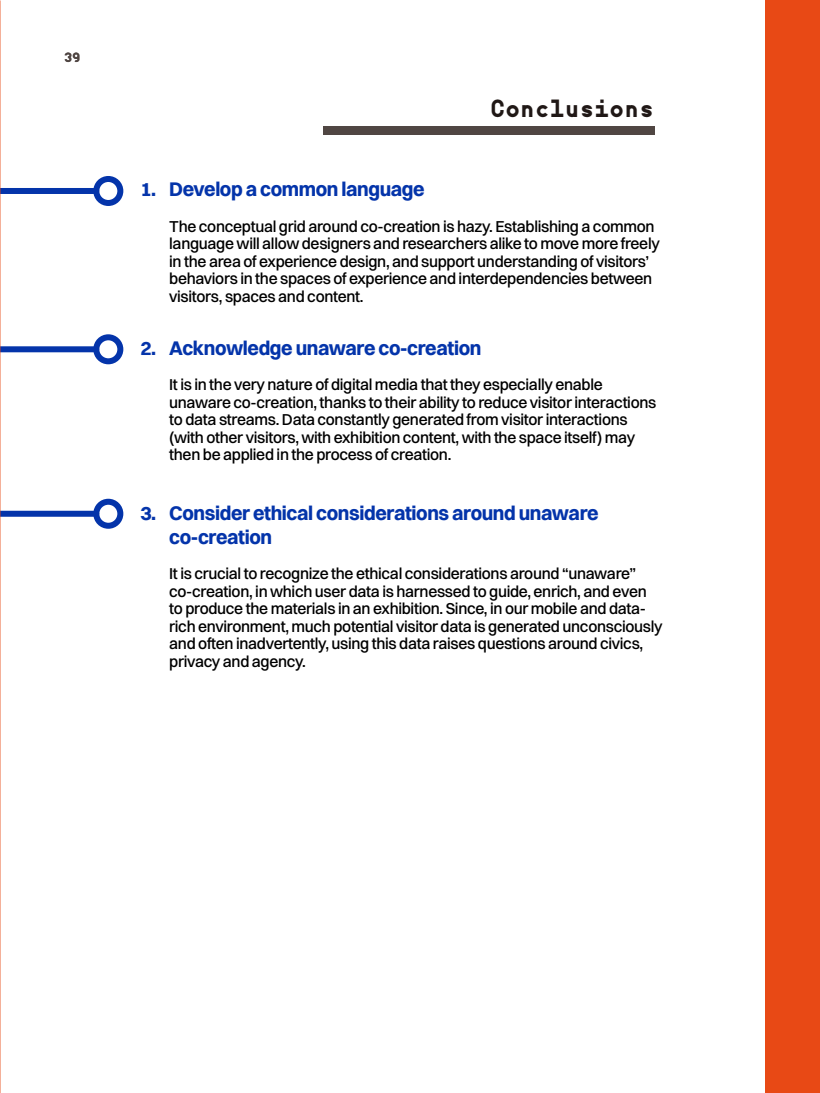
<style>
.page{position:relative;width:820px;height:1093px;background:#fff}
.page>*{position:absolute;margin:0;border:0;box-sizing:border-box;transform-origin:0 0}
.t1{font:900 20.8px "Minimal Mono";letter-spacing:-.02em;color:#201816}
.t2{font:700 20px/24px "Switzer";letter-spacing:-.02em;color:#0434aa}
.t3{font:500 16px/17.6px "Switzer";letter-spacing:-.02em;color:#000}
.t4{font:900 11.2px "Minimal Mono";color:#504643}
</style>
<div class="page">
<div style="left:765px;top:0;width:54px;height:1093px;background:#e84915"></div>
<div style="left:322px;top:126px;width:332px;height:9px;background:#504643"></div>
<div style="left:0;top:188px;width:96px;height:6px;background:#0434aa"></div>
<div style="left:93px;top:176px;width:30px;height:30px;border:6px solid #0434aa;border-radius:50%"></div>
<div style="left:0;top:346px;width:96px;height:6px;background:#0434aa"></div>
<div style="left:93px;top:334px;width:30px;height:30px;border:6px solid #0434aa;border-radius:50%"></div>
<div style="left:0;top:511px;width:96px;height:6px;background:#0434aa"></div>
<div style="left:93px;top:499px;width:30px;height:30px;border:6px solid #0434aa;border-radius:50%"></div>
<p class="t4" style="left:64px;top:54px;width:18px">39</p>
<h1 class="t1" style="left:490px;top:101px;width:166px">Conclusions</h1>
<p class="t2" style="left:140px;top:177px;width:286px">1. Develop a common language</p>
<p class="t3" style="left:169px;top:217px;width:492px">The conceptual grid around co-creation is hazy. Establishing a common language will allow designers and researchers alike to move more freely in the area of experience design, and support understanding of visitors’ behaviors in the spaces of experience and interdependencies between visitors, spaces and content.</p>
<p class="t2" style="left:140px;top:336px;width:342px">2. Acknowledge unaware co-creation</p>
<p class="t3" style="left:169px;top:375px;width:488px">It is in the very nature of digital media that they especially enable unaware co-creation, thanks to their ability to reduce visitor interactions to data streams. Data constantly generated from visitor interactions (with other visitors, with exhibition content, with the space itself) may then be applied in the process of creation.</p>
<p class="t2" style="left:169px;top:500px;width:431px;text-indent:-29px">3. Consider ethical considerations around unaware co-creation</p>
<p class="t3" style="left:169px;top:564px;width:494px">It is crucial to recognize the ethical considerations around “unaware” co-creation, in which user data is harnessed to guide, enrich, and even to produce the materials in an exhibition. Since, in our mobile and data&shy;rich environment, much potential visitor data is generated unconsciously and often inadvertently, using this data raises questions around civics, privacy and agency.</p>
</div>
